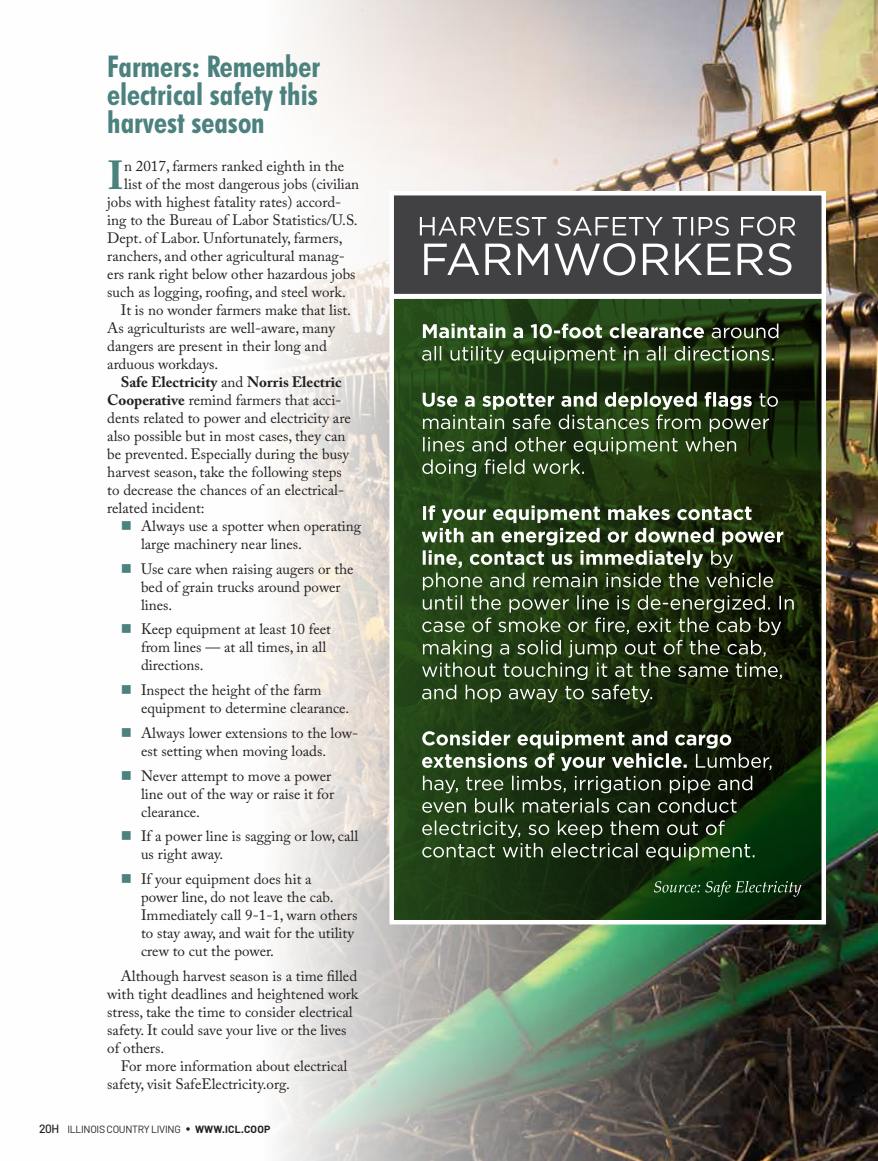
<style>
.page{position:relative;width:878px;height:1161px;background:#fff}
.page>*{position:absolute;margin:0;border:0;box-sizing:border-box;transform-origin:0 0}
.t1{font:700 40.35px "Adobe Caslon Pro";color:#4b817e}
.t2{font:700 condensed 30px/27.9px "Futura BT";color:#4b817e;text-align:justify}
.t3{font:15px/18px "Adobe Caslon Pro";color:#231f20}
.t4{font:700 15px "Adobe Caslon Pro";color:#231f20}
.t5{font:10.5px "Barlow";letter-spacing:-.03em;color:#231f20}
.s1{font-weight:400}
.s2{font-weight:700}
.s3{font-weight:500;font-size:12px}
.s4{font-size:15px}
</style>
<div class="page">
<img style="left:280px;top:0;width:598px;height:1161px">
<svg style="left:394px;top:299px;width:427px;height:620px;background:#19340f"></svg>
<div style="left:389px;top:294px;width:437px;height:630px;border:4px solid #fff"></div>
<div style="left:389px;top:191px;width:437px;height:107px;background:#414042;border:4px solid #fff"></div>
<svg style="left:424px;top:243px;width:367px;height:33px"></svg>
<svg style="left:420px;top:217px;width:375px;height:19px"></svg>
<svg style="left:422px;top:820px;width:332px;height:40px;background:#394f33"></svg>
<svg style="left:422px;top:731px;width:349px;height:82px;background:#43523c"></svg>
<svg style="left:421px;top:505px;width:372px;height:197px;background:#405233"></svg>
<svg style="left:422px;top:392px;width:355px;height:85px;background:#425835"></svg>
<svg style="left:422px;top:346px;width:351px;height:18px;background:#4b633d"></svg>
<svg style="left:423px;top:323px;width:355px;height:15px"></svg>
<svg style="left:654px;top:881px;width:147px;height:16px;background:#2a502e"></svg>
<h2 class="t2" style="left:107px;top:52px;width:214px">Farmers: Remember electrical safety this harvest season</h2>
<h1 class="t1" style="left:107px;top:151px;width:18px">I</h1>
<p class="t3" style="left:124px;top:157px;width:221px">n 2017, farmers ranked eighth in the</p>
<p class="t3" style="left:124px;top:175px;width:236px">list of the most dangerous jobs (civilian</p>
<p class="t3" style="left:107px;top:193px;width:235px">jobs with highest fatality rates) accord-</p>
<p class="t3" style="left:107px;top:211px;width:252px">ing to the Bureau of Labor Statistics/U.S.</p>
<p class="t3" style="left:107px;top:229px;width:237px">Dept. of Labor. Unfortunately, farmers,</p>
<p class="t3" style="left:107px;top:247px;width:239px">ranchers, and other agricultural manag-</p>
<p class="t3" style="left:107px;top:265px;width:250px">ers rank right below other hazardous jobs</p>
<p class="t3" style="left:107px;top:283px;width:240px">such as logging, roofing, and steel work.</p>
<p class="t3" style="left:121px;top:301px;width:232px">It is no wonder farmers make that list.</p>
<p class="t3" style="left:107px;top:319px;width:229px">As agriculturists are well-aware, many</p>
<p class="t3" style="left:107px;top:337px;width:221px">dangers are present in their long and</p>
<p class="t3" style="left:107px;top:355px;width:113px">arduous workdays.</p>
<p class="t4" style="left:121px;top:373px;width:222px">Safe Electricity <span class="s1">and</span> Norris Electric</p>
<p class="t3" style="left:107px;top:391px;width:236px"><span class="s2">Cooperative</span> remind farmers that acci-</p>
<p class="t3" style="left:107px;top:409px;width:245px">dents related to power and electricity are</p>
<p class="t3" style="left:107px;top:427px;width:240px">also possible but in most cases, they can</p>
<p class="t3" style="left:107px;top:445px;width:243px">be prevented. Especially during the busy</p>
<p class="t3" style="left:107px;top:463px;width:236px">harvest season, take the following steps</p>
<p class="t3" style="left:107px;top:481px;width:238px">to decrease the chances of an electrical-</p>
<p class="t3" style="left:107px;top:499px;width:99px">related incident:</p>
<p class="t3" style="left:141px;top:517px;width:222px">Always use a spotter when operating</p>
<p class="t3" style="left:141px;top:535px;width:162px">large machinery near lines.</p>
<p class="t3" style="left:141px;top:560px;width:214px">Use care when raising augers or the bed of grain trucks around power lines.</p>
<p class="t3" style="left:141px;top:620px;width:191px">Keep equipment at least 10 feet from lines — at all times, in all directions.</p>
<p class="t3" style="left:141px;top:681px;width:210px">Inspect the height of the farm equipment to determine clearance.</p>
<p class="t3" style="left:141px;top:724px;width:219px">Always lower extensions to the low&shy;est setting when moving loads.</p>
<p class="t3" style="left:141px;top:767px;width:195px">Never attempt to move a power line out of the way or raise it for clearance.</p>
<p class="t3" style="left:141px;top:827px;width:219px">If a power line is sagging or low, call us right away.</p>
<p class="t3" style="left:141px;top:870px;width:218px">If your equipment does hit a<br>power line, do not leave the cab.<br>Immediately call 9-1-1, warn others to stay away, and wait for the utility crew to cut the power.</p>
<p class="t3" style="left:107px;top:967px;width:252px;text-indent:14px">Although harvest season is a time filled with tight deadlines and heightened work stress, take the time to consider electrical safety. It could save your live or the lives of others.</p>
<p class="t3" style="left:107px;top:1057px;width:241px;text-indent:14px">For more information about electrical safety, visit SafeElectricity.org.</p>
<p class="t5" style="left:39px;top:1123px;width:233px"><span class="s3">20h</span> ILLINOIS COUNTRY LIVING <span class="s4">•</span> <span class="s2">WWW.ICL.COOP</span></p>
</div>
